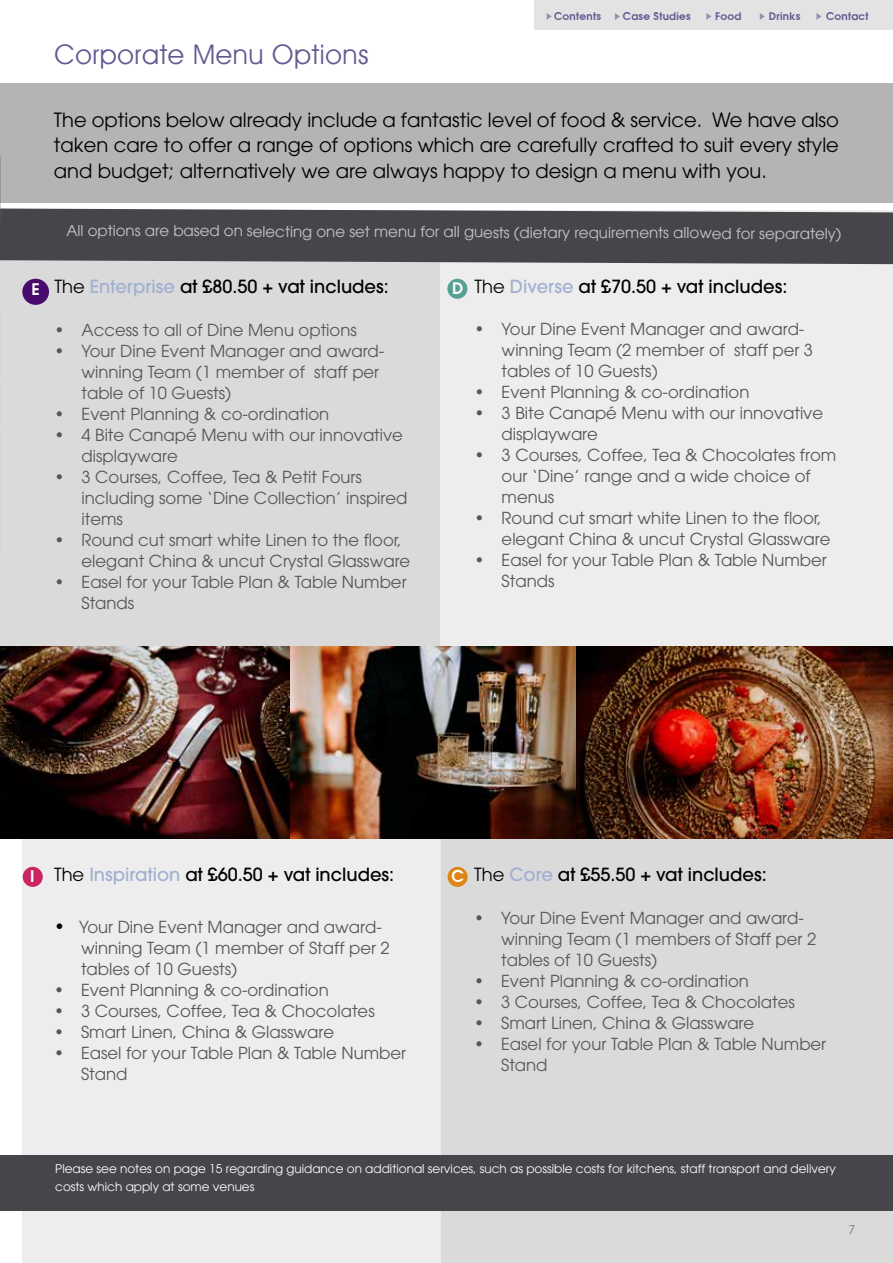
<style>
.page{position:relative;width:893px;height:1263px;background:#fff}
.page>*{position:absolute;margin:0;border:0;box-sizing:border-box;transform-origin:0 0}
.t1{font:27px "Avant Guard Regular SWFTE";letter-spacing:.025em;color:#645993}
.t2{font:19.5px/25.5px "Avant Garde";color:#000;text-align:justify}
.t3{font:500 18px "Avant Garde";color:#000}
.t4{font:16.5px/21px "Avant Garde";color:#575656}
.t5{font:600 16.05px "Avant Garde";color:#fff}
.t6{font:15px "Avant Garde LT";letter-spacing:-.005em;color:#c6c6c6}
.t7{font:12px/18px "Avant Garde LT";color:#fff}
.t8{font:12px "Avant Garde LT";color:#78767b}
.t9{font:600 10.5px "Avant Garde";letter-spacing:.025em;color:#645993}
.s1{font-weight:400}
.s2{color:#a1b0d1}
.s3{font-weight:500;font-size:18px;color:#000}
</style>
<div class="page">
<div style="left:0;top:83px;width:893px;height:120px;background:#b4b4b6"></div>
<div style="left:0;top:210px;width:440px;height:437px;background:#dadadb"></div>
<div style="left:440px;top:210px;width:453px;height:437px;background:#ededed"></div>
<div style="left:22px;top:838px;width:419px;height:425px;background:#ededed"></div>
<div style="left:441px;top:838px;width:452px;height:425px;background:#dadadb"></div>
<div style="left:22px;top:279px;width:27px;height:26px;background:#470a6d;border-radius:50%"></div>
<div style="left:447px;top:279px;width:20px;height:20px;background:#57a095;border-radius:50%"></div>
<div style="left:23px;top:867px;width:20px;height:20px;background:#ca2462;border-radius:50%"></div>
<div style="left:448px;top:867px;width:20px;height:20px;background:#dd8515;border-radius:50%"></div>
<div style="left:0;top:1155px;width:893px;height:55px;background:#47454a"></div>
<svg style="left:0;top:208px;width:893px;height:56px;background:#535156"></svg>
<hr style="left:0;top:1220px;width:1px;height:30px;background:#dadadb">
<img style="left:0;top:647px;width:893px;height:191px">
<div style="left:534px;top:0;width:359px;height:30px;background:#e3e3e4"></div>
<svg style="left:547px;top:13px;width:5px;height:7px"></svg>
<svg style="left:615px;top:13px;width:5px;height:7px"></svg>
<svg style="left:706px;top:13px;width:5px;height:7px"></svg>
<svg style="left:760px;top:13px;width:5px;height:7px"></svg>
<svg style="left:816px;top:13px;width:5px;height:7px"></svg>
<h1 class="t1" style="left:55px;top:38px;width:316px">Corporate Menu Options</h1>
<p class="t9" style="left:554px;top:9px;width:48px">Contents</p>
<p class="t9" style="left:623px;top:9px;width:69px">Case Studies</p>
<p class="t9" style="left:715px;top:9px;width:28px">Food</p>
<p class="t9" style="left:769px;top:9px;width:33px">Drinks</p>
<p class="t9" style="left:826px;top:9px;width:44px">Contact</p>
<p class="t2" style="left:54px;top:107px;width:786px">The options below already include a fantastic level of food &amp; service. We have also taken care to offer a range of options which are carefully crafted to suit every style and budget; alternatively we are always happy to design a menu with you.</p>
<p class="t6" style="left:66px;top:223px;width:777px">All options are based on selecting one set menu for all guests (dietary requirements allowed for separately)</p>
<p class="t3" style="left:55px;top:276px;width:336px"><span class="s1">The</span> <span class="s2">Enterprise</span> at £80.50 + vat includes:</p>
<p class="t4" style="left:55px;top:319px;width:304px">• Access to all of Dine Menu options</p>
<p class="t4" style="left:81px;top:340px;width:304px;text-indent:-27px">• Your Dine Event Manager and award&shy;winning Team (1 member of staff per table of 10 Guests)</p>
<p class="t4" style="left:55px;top:403px;width:276px">• Event Planning &amp; co-ordination</p>
<p class="t4" style="left:81px;top:424px;width:323px;text-indent:-27px">• 4 Bite Canapé Menu with our innovative displayware</p>
<p class="t4" style="left:81px;top:466px;width:328px;text-indent:-27px">• 3 Courses, Coffee, Tea &amp; Petit Fours including some ‘Dine Collection’ inspired items</p>
<p class="t4" style="left:81px;top:529px;width:330px;text-indent:-27px">• Round cut smart white Linen to the floor, elegant China &amp; uncut Crystal Glassware</p>
<p class="t4" style="left:81px;top:571px;width:327px;text-indent:-27px">• Easel for your Table Plan &amp; Table Number<br>Stands</p>
<p class="t5" style="left:32px;top:278px;width:10px">E</p>
<p class="t5" style="left:452px;top:277px;width:13px">D</p>
<p class="t3" style="left:475px;top:276px;width:314px"><span class="s1">The</span> <span class="s2">Diverse</span> at £70.50 + vat includes:</p>
<p class="t4" style="left:502px;top:319px;width:313px;text-indent:-27px">• Your Dine Event Manager and award&shy;winning Team (2 member of staff per 3 tables of 10 Guests)</p>
<p class="t4" style="left:475px;top:382px;width:276px">• Event Planning &amp; co-ordination</p>
<p class="t4" style="left:502px;top:403px;width:323px;text-indent:-27px">• 3 Bite Canapé Menu with our innovative displayware</p>
<p class="t4" style="left:502px;top:445px;width:336px;text-indent:-27px">• 3 Courses, Coffee, Tea &amp; Chocolates from our ‘Dine’ range and a wide choice of menus</p>
<p class="t4" style="left:502px;top:508px;width:330px;text-indent:-27px">• Round cut smart white Linen to the floor, elegant China &amp; uncut Crystal Glassware</p>
<p class="t4" style="left:502px;top:550px;width:327px;text-indent:-27px">• Easel for your Table Plan &amp; Table Number<br>Stands</p>
<p class="t3" style="left:54px;top:864px;width:342px"><span class="s1">The</span> <span class="s2">Inspiration</span> at £60.50 + vat includes:</p>
<p class="t4" style="left:81px;top:916px;width:310px;text-indent:-27px"><span class="s3">•</span> Your Dine Event Manager and award&shy;winning Team (1 member of Staff per 2 tables of 10 Guests)</p>
<p class="t4" style="left:54px;top:979px;width:276px">• Event Planning &amp; co-ordination</p>
<p class="t4" style="left:54px;top:1000px;width:322px">• 3 Courses, Coffee, Tea &amp; Chocolates</p>
<p class="t4" style="left:54px;top:1021px;width:282px">• Smart Linen, China &amp; Glassware</p>
<p class="t4" style="left:81px;top:1042px;width:327px;text-indent:-27px">• Easel for your Table Plan &amp; Table Number<br>Stand</p>
<p class="t5" style="left:30px;top:865px;width:6px">I</p>
<p class="t5" style="left:451px;top:865px;width:14px">C</p>
<p class="t3" style="left:474px;top:864px;width:294px"><span class="s1">The</span> <span class="s2">Core</span> at £55.50 + vat includes:</p>
<p class="t4" style="left:501px;top:907px;width:317px;text-indent:-27px">• Your Dine Event Manager and award&shy;winning Team (1 members of Staff per 2 tables of 10 Guests)</p>
<p class="t4" style="left:474px;top:970px;width:276px">• Event Planning &amp; co-ordination</p>
<p class="t4" style="left:474px;top:991px;width:322px">• 3 Courses, Coffee, Tea &amp; Chocolates</p>
<p class="t4" style="left:474px;top:1012px;width:282px">• Smart Linen, China &amp; Glassware</p>
<p class="t4" style="left:501px;top:1033px;width:327px;text-indent:-27px">• Easel for your Table Plan &amp; Table Number<br>Stand</p>
<p class="t7" style="left:55px;top:1159px;width:782px">Please see notes on page 15 regarding guidance on additional services, such as possible costs for kitchens, staff transport and delivery costs which apply at some venues</p>
<p class="t8" style="left:848px;top:1222px;width:8px">7</p>
</div>
